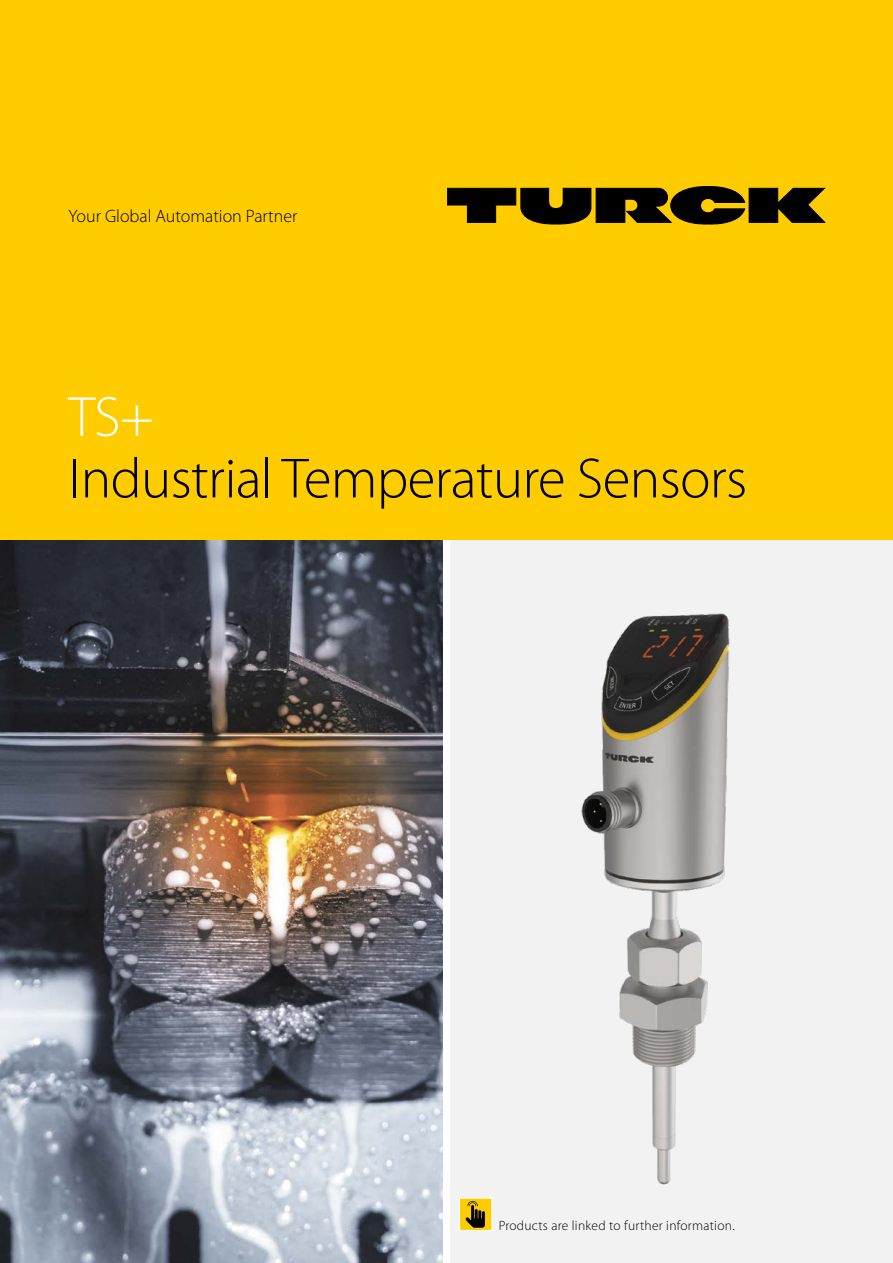
<style>
.page{position:relative;width:893px;height:1263px;background:#fff}
.page>*{position:absolute;margin:0;border:0;box-sizing:border-box;transform-origin:0 0}
.t1{font:300 57px "Myriad Pro";letter-spacing:-.01em;color:#000}
.t2{font:300 57px "Myriad Pro";color:#fff}
.t3{font:300 18px "Myriad Pro";color:#000}
.t4{font:300 13.5px "Myriad Pro";letter-spacing:.02em;color:#000}
</style>
<div class="page">
<div style="left:0;top:0;width:893px;height:540px;background:#fc0"></div>
<svg style="left:447px;top:186px;width:378px;height:38px"></svg>
<img style="left:0;top:540px;width:442px;height:723px">
<div style="left:451px;top:540px;width:442px;height:723px;background:#f2f2f2"></div>
<img style="left:581px;top:613px;width:149px;height:572px">
<div style="left:460px;top:1198px;width:32px;height:32px;background:#fc0"></div>
<svg style="left:466px;top:1201px;width:19px;height:27px"></svg>
<div style="left:459px;top:1198px;width:33px;height:33px;border:1px solid #fff"></div>
<h2 class="t3" style="left:69px;top:206px;width:230px">Your Global Automation Partner</h2>
<h1 class="t2" style="left:69px;top:383px;width:87px">TS+</h1>
<h1 class="t1" style="left:69px;top:444px;width:680px">Industrial Temperature Sensors</h1>
<p class="t4" style="left:499px;top:1217px;width:237px">Products are linked to further information.</p>
</div>
